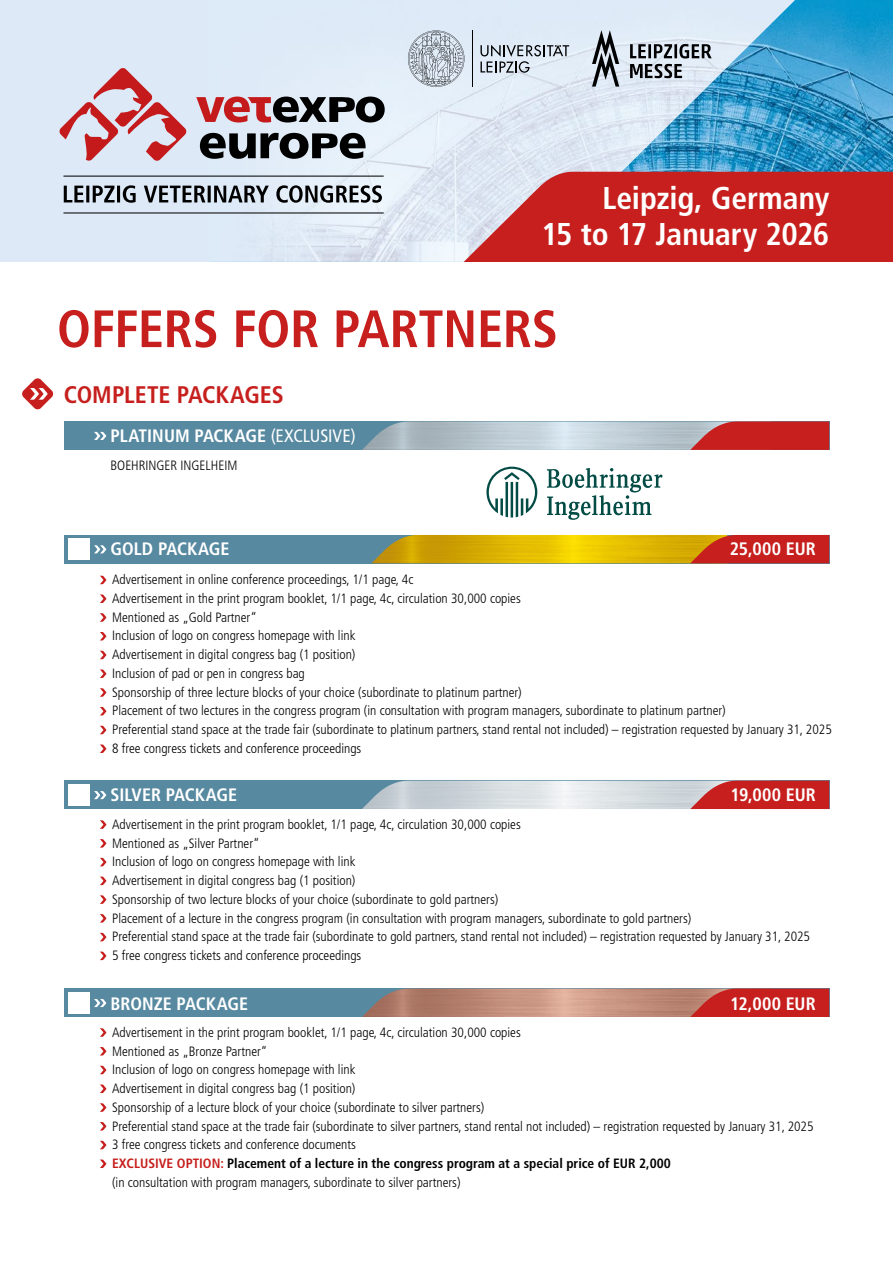
<style>
.page{position:relative;width:893px;height:1263px;background:#fff}
.page>*{position:absolute;margin:0;border:0;box-sizing:border-box;transform-origin:0 0}
.t1{font:700 condensed 52.5px "Frutiger LT Pro";letter-spacing:-.005em;color:#c61f1d}
.t2{font:700 condensed 31.5px/36px "Frutiger LT Pro";color:#fff;text-align:right}
.t3{font:700 condensed 24px "Frutiger LT Pro";letter-spacing:-.005em;color:#c61f1d}
.t4{font:700 condensed 18px "Frutiger LT Pro";color:#fff}
.t5{font:300 condensed 13.5px/18.8px "Frutiger LT Pro";color:#000}
.t6{font:300 condensed 13.5px "Frutiger LT Pro";color:#020203}
.s1{font-weight:400}
.s2{font-weight:700;color:#c61f1d}
.s3{font-weight:700}
</style>
<div class="page">
<div style="left:64px;top:421px;width:765px;height:29px;background:#5789a0"></div>
<img style="left:362px;top:421px;width:328px;height:29px">
<svg style="left:690px;top:421px;width:139px;height:29px"></svg>
<img style="left:795px;top:0;width:98px;height:171px">
<div style="left:0;top:0;width:209px;height:262px;background:#dde9f7"></div>
<img style="left:209px;top:0;width:586px;height:262px">
<svg style="left:258px;top:171px;width:635px;height:91px;fill:#c61f1d"></svg>
<svg style="left:22px;top:378px;width:32px;height:32px"></svg>
<div style="left:64px;top:781px;width:765px;height:28px;background:#5789a0"></div>
<div style="left:68px;top:784px;width:21px;height:21px;background:#fff"></div>
<img style="left:362px;top:781px;width:328px;height:28px">
<svg style="left:690px;top:780px;width:139px;height:29px"></svg>
<div style="left:64px;top:988px;width:765px;height:29px;background:#5789a0"></div>
<div style="left:68px;top:992px;width:21px;height:21px;background:#fff"></div>
<img style="left:362px;top:988px;width:328px;height:29px">
<svg style="left:690px;top:988px;width:139px;height:29px"></svg>
<svg style="left:486px;top:467px;width:51px;height:50px"></svg>
<svg style="left:547px;top:468px;width:115px;height:51px"></svg>
<div style="left:64px;top:535px;width:765px;height:28px;background:#5789a0"></div>
<div style="left:68px;top:538px;width:21px;height:22px;background:#fff"></div>
<img style="left:372px;top:535px;width:318px;height:28px">
<svg style="left:690px;top:535px;width:139px;height:28px"></svg>
<svg style="left:94px;top:432px;width:12px;height:8px"></svg>
<svg style="left:94px;top:545px;width:12px;height:8px"></svg>
<svg style="left:94px;top:791px;width:12px;height:8px"></svg>
<svg style="left:94px;top:999px;width:12px;height:8px"></svg>
<svg style="left:630px;top:44px;width:82px;height:34px"></svg>
<svg style="left:592px;top:30px;width:27px;height:57px"></svg>
<svg style="left:480px;top:45px;width:89px;height:28px"></svg>
<hr style="left:472px;top:30px;width:1px;height:57px;background:#020203">
<svg style="left:408px;top:30px;width:56px;height:57px"></svg>
<svg style="left:59px;top:68px;width:128px;height:93px"></svg>
<svg style="left:196px;top:97px;width:189px;height:26px"></svg>
<hr style="left:63px;top:212px;width:321px;height:1px;background:#000">
<svg style="left:64px;top:185px;width:318px;height:18px"></svg>
<hr style="left:63px;top:176px;width:321px;height:1px;background:#000">
<svg style="left:200px;top:133px;width:166px;height:26px"></svg>
<svg style="left:100px;top:576px;width:7px;height:8px"></svg>
<svg style="left:99px;top:594px;width:8px;height:9px"></svg>
<svg style="left:99px;top:613px;width:8px;height:9px"></svg>
<svg style="left:100px;top:632px;width:7px;height:8px"></svg>
<svg style="left:100px;top:651px;width:7px;height:8px"></svg>
<svg style="left:99px;top:669px;width:8px;height:9px"></svg>
<svg style="left:99px;top:688px;width:8px;height:9px"></svg>
<svg style="left:99px;top:707px;width:8px;height:8px"></svg>
<svg style="left:100px;top:726px;width:7px;height:8px"></svg>
<svg style="left:99px;top:744px;width:8px;height:9px"></svg>
<svg style="left:99px;top:820px;width:8px;height:9px"></svg>
<svg style="left:99px;top:839px;width:8px;height:8px"></svg>
<svg style="left:100px;top:858px;width:7px;height:8px"></svg>
<svg style="left:100px;top:877px;width:7px;height:8px"></svg>
<svg style="left:99px;top:895px;width:8px;height:9px"></svg>
<svg style="left:99px;top:914px;width:8px;height:8px"></svg>
<svg style="left:100px;top:933px;width:7px;height:8px"></svg>
<svg style="left:100px;top:952px;width:7px;height:8px"></svg>
<svg style="left:99px;top:1028px;width:8px;height:9px"></svg>
<svg style="left:99px;top:1047px;width:8px;height:8px"></svg>
<svg style="left:100px;top:1066px;width:7px;height:8px"></svg>
<svg style="left:99px;top:1084px;width:8px;height:9px"></svg>
<svg style="left:99px;top:1103px;width:8px;height:9px"></svg>
<svg style="left:99px;top:1122px;width:8px;height:8px"></svg>
<svg style="left:100px;top:1141px;width:7px;height:8px"></svg>
<svg style="left:99px;top:1159px;width:8px;height:9px"></svg>
<h2 class="t2" style="left:541px;top:180px;width:289px">Leipzig, Germany<br>15 to 17 January 2026</h2>
<h1 class="t1" style="left:57px;top:298px;width:502px">OFFERS FOR PARTNERS</h1>
<h3 class="t3" style="left:64px;top:381px;width:221px">COMPLETE PACKAGES</h3>
<h3 class="t4" style="left:111px;top:425px;width:247px">PLATINUM PACKAGE <span class="s1">(EXCLUSIVE)</span></h3>
<p class="t6" style="left:111px;top:457px;width:128px">BOEHRINGER INGELHEIM</p>
<h3 class="t4" style="left:111px;top:538px;width:121px">GOLD PACKAGE</h3>
<h3 class="t4" style="left:730px;top:538px;width:88px">25,000 EUR</h3>
<p class="t5" style="left:112px;top:570px;width:721px">Advertisement in online conference proceedings, 1/1 page, 4c<br>Advertisement in the print program booklet, 1/1 page, 4c, circulation 30,000 copies<br>Mentioned as „Gold Partner“<br>Inclusion of logo on congress homepage with link<br>Advertisement in digital congress bag (1 position)<br>Inclusion of pad or pen in congress bag<br>Sponsorship of three lecture blocks of your choice (subordinate to platinum partner)<br>Placement of two lectures in the congress program (in consultation with program managers, subordinate to platinum partner)<br>Preferential stand space at the trade fair (subordinate to platinum partners, stand rental not included) – registration requested by January 31, 2025<br>8 free congress tickets and conference proceedings</p>
<h3 class="t4" style="left:111px;top:784px;width:128px">SILVER PACKAGE</h3>
<h3 class="t4" style="left:730px;top:784px;width:87px">19,000 EUR</h3>
<p class="t5" style="left:112px;top:815px;width:699px">Advertisement in the print program booklet, 1/1 page, 4c, circulation 30,000 copies<br>Mentioned as „Silver Partner“<br>Inclusion of logo on congress homepage with link<br>Advertisement in digital congress bag (1 position)<br>Sponsorship of two lecture blocks of your choice (subordinate to gold partners)<br>Placement of a lecture in the congress program (in consultation with program managers, subordinate to gold partners)<br>Preferential stand space at the trade fair (subordinate to gold partners, stand rental not included) – registration requested by January 31, 2025<br>5 free congress tickets and conference proceedings</p>
<h3 class="t4" style="left:111px;top:992px;width:139px">BRONZE PACKAGE</h3>
<h3 class="t4" style="left:730px;top:992px;width:87px">12,000 EUR</h3>
<p class="t5" style="left:112px;top:1023px;width:703px">Advertisement in the print program booklet, 1/1 page, 4c, circulation 30,000 copies<br>Mentioned as „Bronze Partner“<br>Inclusion of logo on congress homepage with link<br>Advertisement in digital congress bag (1 position)<br>Sponsorship of a lecture block of your choice (subordinate to silver partners)<br>Preferential stand space at the trade fair (subordinate to silver partners, stand rental not included) – registration requested by January 31, 2025<br>3 free congress tickets and conference documents<br><span class="s2">EXCLUSIVE OPTION:</span> <span class="s3">Placement of a lecture in the congress program at a special price of EUR 2,000<br></span>(in consultation with program managers, subordinate to silver partners)</p>
</div>
